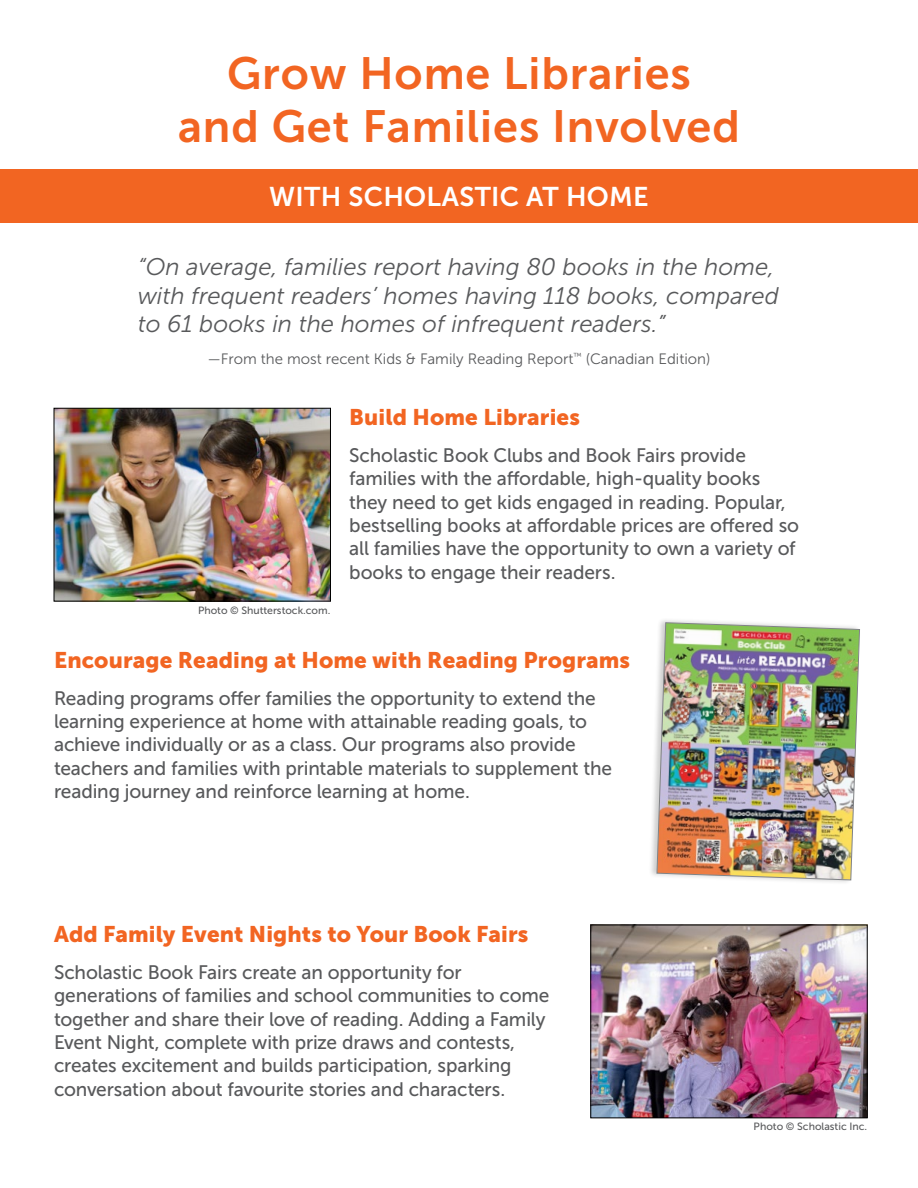
<style>
.page{position:relative;width:918px;height:1188px;background:#fff}
.page>*{position:absolute;margin:0;border:0;box-sizing:border-box;transform-origin:0 0}
.t1{font:45px/52.5px "Museo Sans 700";letter-spacing:.02em;color:#f26522;text-align:center}
.t2{font:27px "Museo Sans 700";letter-spacing:.01em;color:#fff}
.t3{font:italic 24px/28.8px "Museo Sans 300";color:#58595b}
.Section_title{font:22.5px "Museo Sans 900";letter-spacing:.005em;color:#f26522}
.Section_body_copy{font:19.5px/23.4px "Museo Sans 500";letter-spacing:-.005em;color:#58595b}
.t4{font:15px "Museo Sans 300";color:#58595b}
.t5{font:10.5px "Museo Sans 500";color:#58595b}
</style>
<div class="page">
<div style="left:0;top:169px;width:918px;height:54px;background:#f26522"></div>
<img style="left:56px;top:410px;width:273px;height:190px">
<div style="left:54px;top:408px;width:277px;height:194px;border:1px solid #000"></div>
<img style="left:592px;top:927px;width:274px;height:189px">
<div style="left:590px;top:925px;width:278px;height:193px;border:1px solid #000"></div>
<div style="left:649px;top:618px;width:212px;height:267px;background:#000;opacity:.2"></div>
<img style="left:656px;top:622px;width:204px;height:259px">
<p class="t1" style="left:178px;top:47px;width:563px">Grow Home Libraries<br>and Get Families Involved</p>
<p class="t2" style="left:269px;top:182px;width:381px">WITH SCHOLASTIC AT HOME</p>
<p class="t3" style="left:138px;top:252px;width:643px">“On average, families report having 80 books in the home, with frequent readers’ homes having 118 books, compared to 61 books in the homes of infrequent readers.”</p>
<p class="t4" style="left:208px;top:351px;width:504px">—From the most recent Kids &amp; Family Reading Report<sup>™</sup> (Canadian Edition)</p>
<p class="t5" style="left:198px;top:605px;width:134px">Photo © Shutterstock.com.</p>
<p class="Section_title" style="left:349px;top:404px;width:232px">Build Home Libraries</p>
<p class="Section_body_copy" style="left:349px;top:443px;width:451px">Scholastic Book Clubs and Book Fairs provide families with the affordable, high-quality books they need to get kids engaged in reading. Popular, bestselling books at affordable prices are offered so all families have the opportunity to own a variety of books to engage their readers.</p>
<p class="Section_title" style="left:54px;top:647px;width:578px">Encourage Reading at Home with Reading Programs</p>
<p class="Section_body_copy" style="left:54px;top:686px;width:560px">Reading programs offer families the opportunity to extend the learning experience at home with attainable reading goals, to achieve individually or as a class. Our programs also provide teachers and families with printable materials to supplement the reading journey and reinforce learning at home.</p>
<p class="Section_title" style="left:54px;top:921px;width:476px">Add Family Event Nights to Your Book Fairs</p>
<p class="Section_body_copy" style="left:54px;top:960px;width:497px">Scholastic Book Fairs create an opportunity for generations of families and school communities to come together and share their love of reading. Adding a Family Event Night, complete with prize draws and contests, creates excitement and builds participation, sparking conversation about favourite stories and characters.</p>
<p class="t5" style="left:754px;top:1121px;width:115px">Photo © Scholastic Inc.</p>
</div>
